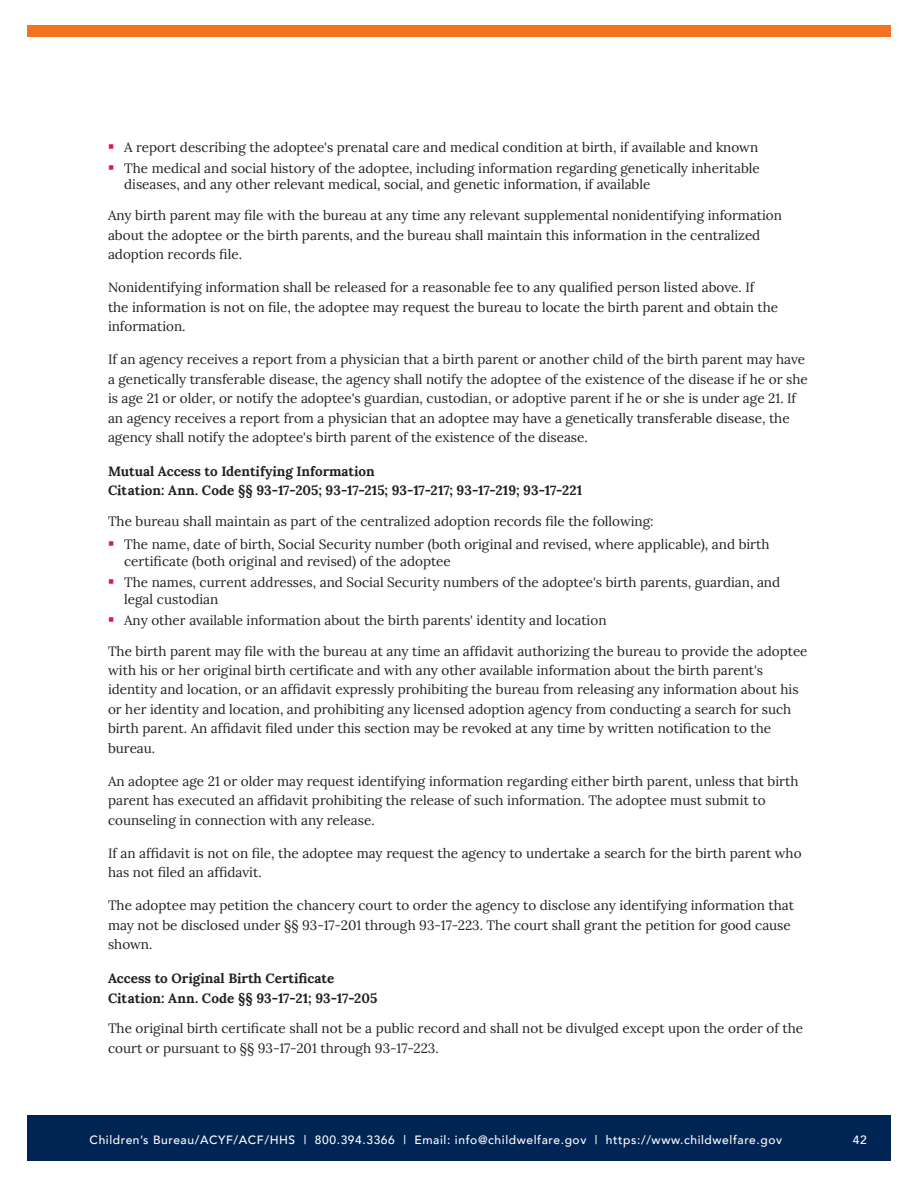
<style>
.page{position:relative;width:918px;height:1188px;background:#fff}
.page>*{position:absolute;margin:0;border:0;box-sizing:border-box;transform-origin:0 0}
.t1{font:13.5px/19.5px "Lora";color:#231f20}
.t2{font:700 13.5px/19.5px "Lora";color:#231f20}
.t3{font:500 12px "Avenir";letter-spacing:.05em;color:#fff}
</style>
<div class="page">
<div style="left:27px;top:1116px;width:864px;height:45px;background:#002453"></div>
<div style="left:27px;top:26px;width:864px;height:12px;background:#f47321"></div>
<p class="t1" style="left:124px;top:136px;width:636px">A report describing the adoptee's prenatal care and medical condition at birth, if available and known</p>
<p class="t1" style="left:124px;top:159px;width:637px;line-height:16.5px">The medical and social history of the adoptee, including information regarding genetically inheritable diseases, and any other relevant medical, social, and genetic information, if available</p>
<p class="t1" style="left:108px;top:205px;width:676px">Any birth parent may file with the bureau at any time any relevant supplemental nonidentifying information about the adoptee or the birth parents, and the bureau shall maintain this information in the centralized adoption records file.</p>
<p class="t1" style="left:108px;top:277px;width:672px">Nonidentifying information shall be released for a reasonable fee to any qualified person listed above. If the information is not on file, the adoptee may request the bureau to locate the birth parent and obtain the information.</p>
<p class="t1" style="left:108px;top:349px;width:701px">If an agency receives a report from a physician that a birth parent or another child of the birth parent may have a genetically transferable disease, the agency shall notify the adoptee of the existence of the disease if he or she is age 21 or older, or notify the adoptee's guardian, custodian, or adoptive parent if he or she is under age 21. If an agency receives a report from a physician that an adoptee may have a genetically transferable disease, the agency shall notify the adoptee's birth parent of the existence of the disease.</p>
<h3 class="t2" style="left:108px;top:460px;width:476px">Mutual Access to Identifying Information<br>Citation: Ann. Code §§ 93-17-205; 93-17-215; 93-17-217; 93-17-219; 93-17-221</h3>
<p class="t1" style="left:108px;top:511px;width:547px">The bureau shall maintain as part of the centralized adoption records file the following:</p>
<p class="t1" style="left:124px;top:536px;width:647px;line-height:16.5px">The name, date of birth, Social Security number (both original and revised, where applicable), and birth certificate (both original and revised) of the adoptee</p>
<p class="t1" style="left:124px;top:573px;width:658px;line-height:16.5px">The names, current addresses, and Social Security numbers of the adoptee's birth parents, guardian, and legal custodian</p>
<p class="t1" style="left:124px;top:609px;width:484px">Any other available information about the birth parents' identity and location</p>
<p class="t1" style="left:108px;top:640px;width:701px">The birth parent may file with the bureau at any time an affidavit authorizing the bureau to provide the adoptee with his or her original birth certificate and with any other available information about the birth parent's identity and location, or an affidavit expressly prohibiting the bureau from releasing any information about his or her identity and location, and prohibiting any licensed adoption agency from conducting a search for such birth parent. An affidavit filed under this section may be revoked at any time by written notification to the bureau.</p>
<p class="t1" style="left:108px;top:771px;width:692px">An adoptee age 21 or older may request identifying information regarding either birth parent, unless that birth parent has executed an affidavit prohibiting the release of such information. The adoptee must submit to counseling in connection with any release.</p>
<p class="t1" style="left:108px;top:843px;width:695px">If an affidavit is not on file, the adoptee may request the agency to undertake a search for the birth parent who has not filed an affidavit.</p>
<p class="t1" style="left:108px;top:895px;width:687px">The adoptee may petition the chancery court to order the agency to disclose any identifying information that may not be disclosed under §§ 93-17-201 through 93-17-223. The court shall grant the petition for good cause shown.</p>
<h3 class="t2" style="left:108px;top:967px;width:271px">Access to Original Birth Certificate<br>Citation: Ann. Code §§ 93-17-21; 93-17-205</h3>
<p class="t1" style="left:108px;top:1018px;width:697px">The original birth certificate shall not be a public record and shall not be divulged except upon the order of the court or pursuant to §§ 93-17-201 through 93-17-223.</p>
<p class="t3" style="left:90px;top:1130px;width:694px">Children’s Bureau/ACYF/ACF/HHS | 800.394.3366 | Email: info@childwelfare.gov | https://www.childwelfare.gov</p>
<p class="t3" style="left:853px;top:1130px;width:15px">42</p>
</div>
